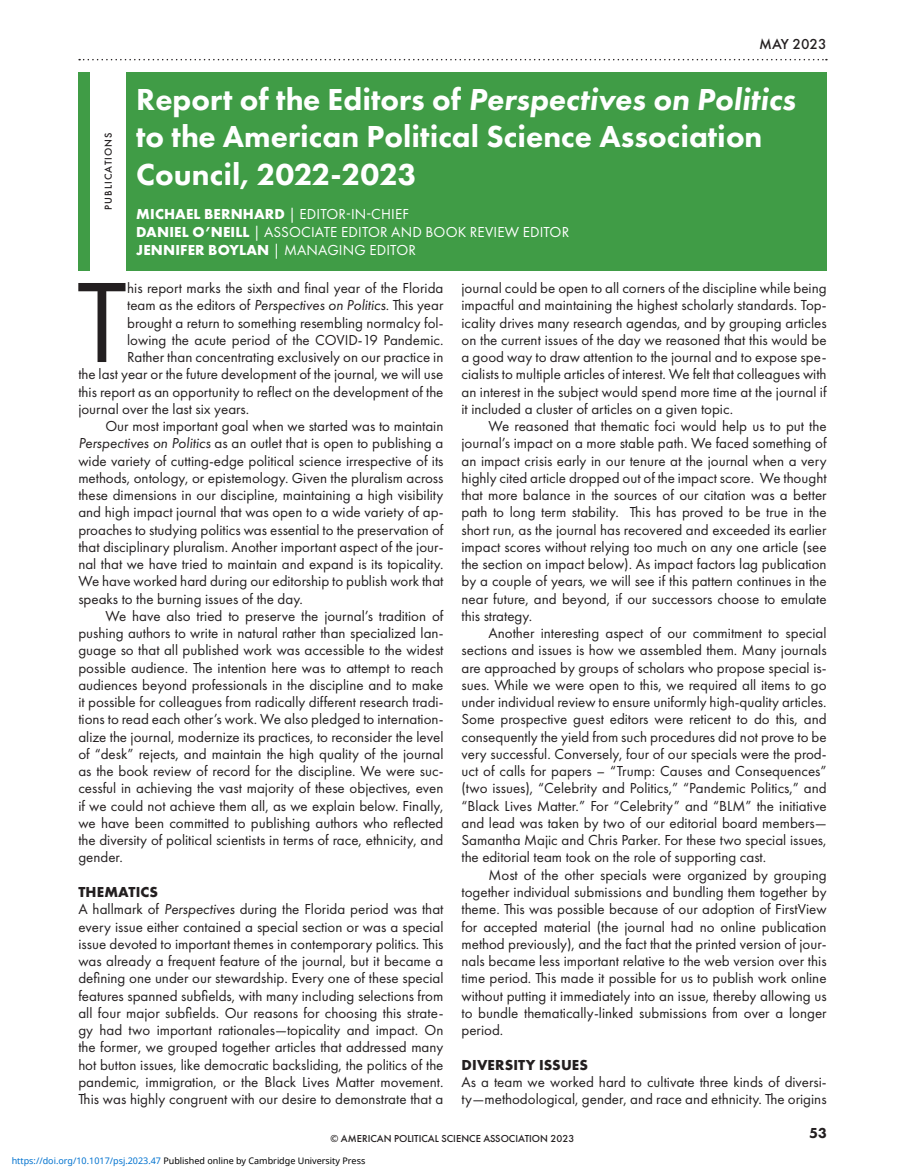
<style>
.page{position:relative;width:905px;height:1175px;background:#fff}
.page>*{position:absolute;margin:0;border:0;box-sizing:border-box;transform-origin:0 0}
.Drop_Cap_5{font:118.5px "Futura PT";color:#231f20}
.Article_Title_Black{font:800 31.5px/37.5px "Futura PT";color:#fff}
.No_Indent{font:15px/17.2px "Futura PT";color:#231f20;text-align:justify}
.Drop_Cap_5-2{font:15px "Futura PT";color:#231f20}
.Byline_White{font:15px "Futura PT";letter-spacing:.01em;color:#fff}
.Byline_Black{font:700 15px "Futura PT";letter-spacing:.01em;color:#231f20}
.t1{font:500 15px "Futura PT";color:#231f20}
.t2{font:800 15px "Futura PT";color:#231f20}
.Article_Slug_White{font:500 10.5px "Futura PT";color:#231f20}
.Article_Slug_White-2{font:500 10.5px "Futura PT";letter-spacing:.1em;color:#231f20}
.t3{font:9px "Noto Sans";color:#000}
.s1{font-style:italic}
.s2{font-weight:700}
.s3{color:#0172cf}
</style>
<div class="page">
<svg style="left:79px;top:59px;width:747px;height:1px"></svg>
<div style="left:78px;top:72px;width:748px;height:198px;background:#409c46"></div>
<div style="left:90px;top:69px;width:35px;height:204px;background:#fff"></div>
<p class="Article_Slug_White-2" style="left:102px;top:210px;width:79px;rotate:-90deg">PUBLICATIONS</p>
<p class="t1" style="left:759px;top:35px;width:69px">MAY 2023</p>
<p class="Article_Title_Black" style="left:136px;top:80px;width:661px">Report of the Editors of <span class="s1">Perspectives on Politics </span>to the American Political Science Association<br>Council, 2022-2023</p>
<p class="Byline_White" style="left:136px;top:205px;width:274px"><span class="s2">MICHAEL BERNHARD</span> | EDITOR-IN-CHIEF</p>
<p class="Byline_White" style="left:136px;top:223px;width:434px"><span class="s2">DANIEL O’NEILL</span> | ASSOCIATE EDITOR AND BOOK REVIEW EDITOR</p>
<p class="Byline_White" style="left:136px;top:241px;width:281px"><span class="s2">JENNIFER BOYLAN</span> | MANAGING EDITOR</p>
<p class="Drop_Cap_5" style="left:77px;top:252px;width:52px">T</p>
<p class="Drop_Cap_5-2" style="left:127px;top:279px;width:318px">his report marks the sixth and final year of the Florida</p>
<p class="Drop_Cap_5-2" style="left:127px;top:296px;width:318px">team as the editors of <span class="s1">Perspectives on Politics</span>. This year</p>
<p class="Drop_Cap_5-2" style="left:127px;top:313px;width:318px">brought a return to something resembling normalcy fol-</p>
<p class="Drop_Cap_5-2" style="left:127px;top:331px;width:318px">lowing the acute period of the COVID-19 Pandemic.</p>
<p class="Drop_Cap_5-2" style="left:127px;top:348px;width:318px">Rather than concentrating exclusively on our practice in</p>
<p class="Drop_Cap_5-2" style="left:78px;top:365px;width:366px">the last year or the future development of the journal, we will use</p>
<p class="Drop_Cap_5-2" style="left:78px;top:382px;width:366px">this report as an opportunity to reflect on the development of the</p>
<p class="Drop_Cap_5-2" style="left:78px;top:400px;width:172px">journal over the last six years.</p>
<p class="No_Indent" style="left:78px;top:417px;width:366px;text-indent:27px">Our most important goal when we started was to maintain <span class="s1">Perspectives on Politics</span> as an outlet that is open to publishing a wide variety of cutting-edge political science irrespective of its methods, ontology, or epistemology. Given the pluralism across these dimensions in our discipline, maintaining a high visibility and high impact journal that was open to a wide variety of ap&shy;proaches to studying politics was essential to the preservation of that disciplinary pluralism. Another important aspect of the jour&shy;nal that we have tried to maintain and expand is its topicality.<br>We have worked hard during our editorship to publish work that speaks to the burning issues of the day.</p>
<p class="No_Indent" style="left:78px;top:607px;width:366px;text-indent:27px">We have also tried to preserve the journal’s tradition of pushing authors to write in natural rather than specialized lan&shy;guage so that all published work was accessible to the widest possible audience. The intention here was to attempt to reach audiences beyond professionals in the discipline and to make it possible for colleagues from radically different research tradi&shy;tions to read each other’s work. We also pledged to internation&shy;alize the journal, modernize its practices, to reconsider the level of “desk” rejects, and maintain the high quality of the journal as the book review of record for the discipline. We were suc&shy;cessful in achieving the vast majority of these objectives, even if we could not achieve them all, as we explain below. Finally, we have been committed to publishing authors who reflected the diversity of political scientists in terms of race, ethnicity, and gender.</p>
<p class="Byline_Black" style="left:78px;top:882px;width:81px">THEMATICS</p>
<p class="No_Indent" style="left:78px;top:900px;width:366px">A hallmark of <span class="s1">Perspectives</span> during the Florida period was that every issue either contained a special section or was a special issue devoted to important themes in contemporary politics. This was already a frequent feature of the journal, but it became a defining one under our stewardship. Every one of these special features spanned subfields, with many including selections from all four major subfields. Our reasons for choosing this strate&shy;gy had two important rationales—topicality and impact. On the former, we grouped together articles that addressed many hot button issues, like democratic backsliding, the politics of the pandemic, immigration, or the Black Lives Matter movement.<br>This was highly congruent with our desire to demonstrate that a</p>
<p class="No_Indent" style="left:461px;top:279px;width:366px">journal could be open to all corners of the discipline while being impactful and maintaining the highest scholarly standards. Top&shy;icality drives many research agendas, and by grouping articles on the current issues of the day we reasoned that this would be a good way to draw attention to the journal and to expose spe&shy;cialists to multiple articles of interest. We felt that colleagues with an interest in the subject would spend more time at the journal if it included a cluster of articles on a given topic.</p>
<p class="No_Indent" style="left:461px;top:417px;width:367px;text-indent:27px">We reasoned that thematic foci would help us to put the journal’s impact on a more stable path. We faced something of an impact crisis early in our tenure at the journal when a very highly cited article dropped out of the impact score. We thought that more balance in the sources of our citation was a better path to long term stability. This has proved to be true in the short run, as the journal has recovered and exceeded its earlier impact scores without relying too much on any one article (see the section on impact below). As impact factors lag publication by a couple of years, we will see if this pattern continues in the near future, and beyond, if our successors choose to emulate this strategy.</p>
<p class="No_Indent" style="left:461px;top:624px;width:366px;text-indent:27px">Another interesting aspect of our commitment to special sections and issues is how we assembled them. Many journals are approached by groups of scholars who propose special is&shy;sues. While we were open to this, we required all items to go under individual review to ensure uniformly high-quality articles.<br>Some prospective guest editors were reticent to do this, and consequently the yield from such procedures did not prove to be very successful. Conversely, four of our specials were the prod&shy;uct of calls for papers – “Trump: Causes and Consequences” (two issues), “Celebrity and Politics,” “Pandemic Politics,” and “Black Lives Matter.” For “Celebrity” and “BLM” the initiative and lead was taken by two of our editorial board members— Samantha Majic and Chris Parker. For these two special issues, the editorial team took on the role of supporting cast.</p>
<p class="No_Indent" style="left:461px;top:866px;width:366px;text-indent:27px">Most of the other specials were organized by grouping together individual submissions and bundling them together by theme. This was possible because of our adoption of FirstView for accepted material (the journal had no online publication method previously), and the fact that the printed version of jour&shy;nals became less important relative to the web version over this time period. This made it possible for us to publish work online without putting it immediately into an issue, thereby allowing us to bundle thematically-linked submissions from over a longer period.</p>
<p class="Byline_Black" style="left:461px;top:1054px;width:128px">DIVERSITY ISSUES</p>
<p class="No_Indent" style="left:461px;top:1073px;width:366px">As a team we worked hard to cultivate three kinds of diversi&shy;ty—methodological, gender, and race and ethnicity. The origins</p>
<p class="Article_Slug_White" style="left:330px;top:1132px;width:245px">© AMERICAN POLITICAL SCIENCE ASSOCIATION 2023</p>
<p class="t3" style="left:12px;top:1154px;width:355px"><span class="s3">https://doi.org/10.1017/psj.2023.47</span> Published online by Cambridge University Press</p>
<p class="t2" style="left:809px;top:1123px;width:19px">53</p>
</div>
